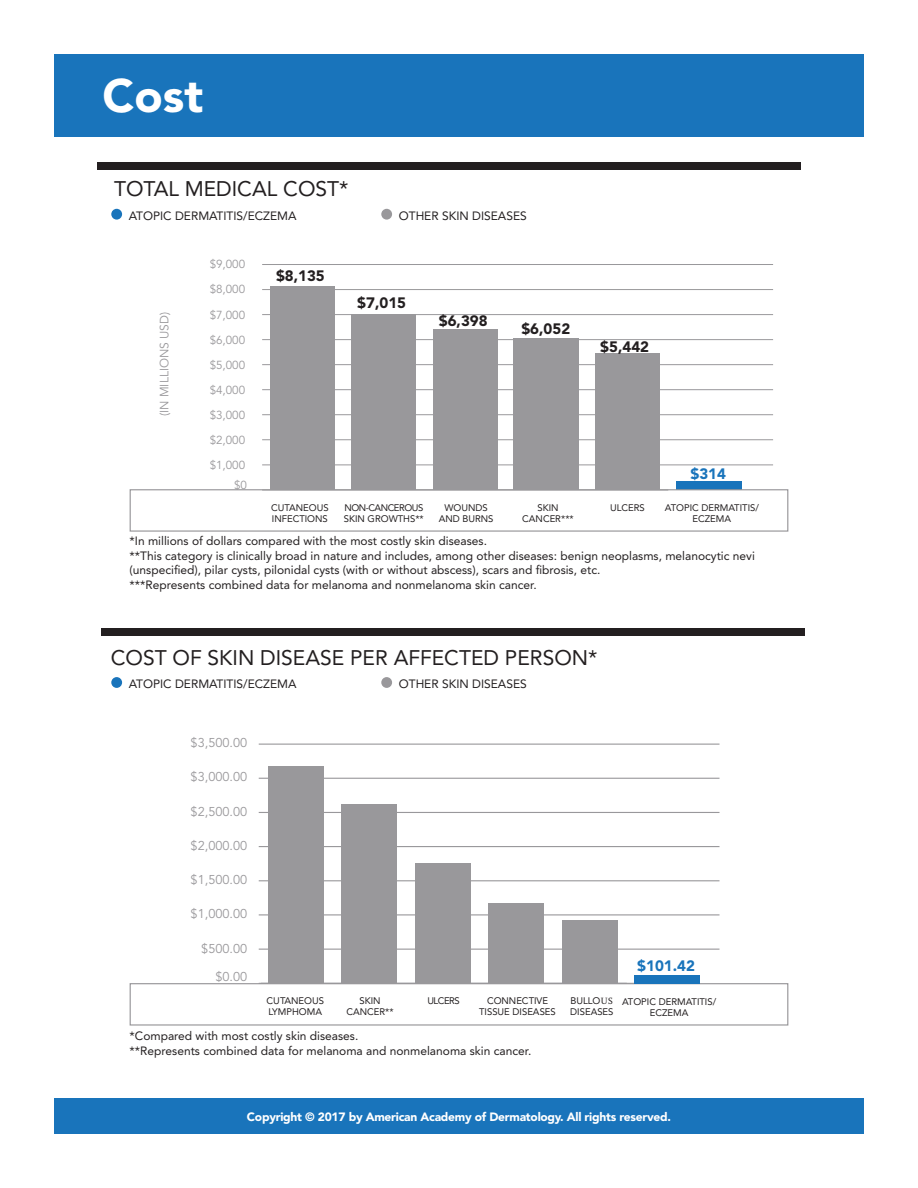
<style>
.page{position:relative;width:918px;height:1188px;background:#fff}
.page>*{position:absolute;margin:0;border:0;box-sizing:border-box;transform-origin:0 0}
.t1{font:900 46.5px "Avenir LT Std";color:#fff}
.t2{font:21px "Avenir LT Std";color:#231f20}
.t3{font:900 15px "Avenir LT Std";color:#231f20}
.t4{font:900 15px "Avenir LT Std";color:#1974bb}
.t5{font:12.75px "Avenir LT Std";color:#99989b}
.t6{font:12px/14.4px "Avenir LT Std";color:#231f20}
.t7{font:900 12px "Avenir LT Std";letter-spacing:-.02em;color:#fff}
.t8{font:12px "Avenir LT Std";color:#99989b}
.t9{font:11.55px "Avenir LT Std";color:#99989b}
.t10{font:9.45px/11.4px "Avenir LT Std";color:#231f20;text-align:center}
.t11{font:9.45px/11.4px "Avenir LT Std";letter-spacing:-.05em;color:#231f20}
.s1{font-family:"Scala OT"}
</style>
<div class="page">
<div style="left:54px;top:1098px;width:810px;height:36px;background:#1974bb"></div>
<div style="left:111px;top:677px;width:11px;height:11px;background:#1974bb;border-radius:50%"></div>
<div style="left:381px;top:677px;width:11px;height:11px;background:#99989b;border-radius:50%"></div>
<div style="left:130px;top:983px;width:658px;height:43px;border:1px solid #99989b"></div>
<div style="left:97px;top:162px;width:704px;height:7px;background:#231f20"></div>
<div style="left:111px;top:209px;width:11px;height:11px;background:#1974bb;border-radius:50%"></div>
<div style="left:381px;top:209px;width:11px;height:11px;background:#99989b;border-radius:50%"></div>
<hr style="left:262px;top:264px;width:511px;height:1px;background:#99989b">
<hr style="left:262px;top:289px;width:511px;height:1px;background:#99989b">
<hr style="left:262px;top:314px;width:511px;height:1px;background:#99989b">
<hr style="left:262px;top:339px;width:511px;height:1px;background:#99989b">
<hr style="left:262px;top:364px;width:511px;height:1px;background:#99989b">
<hr style="left:262px;top:389px;width:511px;height:1px;background:#99989b">
<hr style="left:262px;top:414px;width:511px;height:1px;background:#99989b">
<hr style="left:262px;top:439px;width:511px;height:1px;background:#99989b">
<hr style="left:262px;top:464px;width:511px;height:1px;background:#99989b">
<div style="left:270px;top:286px;width:65px;height:204px;background:#99989b"></div>
<div style="left:351px;top:314px;width:65px;height:176px;background:#99989b"></div>
<div style="left:433px;top:330px;width:65px;height:160px;background:#99989b"></div>
<div style="left:595px;top:354px;width:65px;height:136px;background:#99989b"></div>
<div style="left:514px;top:338px;width:65px;height:152px;background:#99989b"></div>
<div style="left:676px;top:481px;width:65px;height:9px;background:#1974bb"></div>
<div style="left:634px;top:975px;width:65px;height:9px;background:#1974bb"></div>
<div style="left:130px;top:489px;width:658px;height:43px;border:1px solid #99989b"></div>
<hr style="left:259px;top:744px;width:461px;height:1px;background:#99989b">
<hr style="left:259px;top:778px;width:461px;height:1px;background:#99989b">
<hr style="left:259px;top:812px;width:461px;height:1px;background:#99989b">
<hr style="left:259px;top:846px;width:461px;height:1px;background:#99989b">
<hr style="left:259px;top:880px;width:461px;height:1px;background:#99989b">
<hr style="left:259px;top:914px;width:461px;height:1px;background:#99989b">
<hr style="left:259px;top:949px;width:461px;height:1px;background:#99989b">
<div style="left:268px;top:766px;width:55px;height:218px;background:#99989b"></div>
<div style="left:415px;top:863px;width:55px;height:121px;background:#99989b"></div>
<div style="left:489px;top:903px;width:55px;height:81px;background:#99989b"></div>
<div style="left:562px;top:920px;width:56px;height:64px;background:#99989b"></div>
<div style="left:341px;top:804px;width:56px;height:180px;background:#99989b"></div>
<hr style="left:259px;top:983px;width:368px;height:1px;background:#99989b">
<div style="left:54px;top:54px;width:810px;height:83px;background:#1974bb"></div>
<div style="left:101px;top:628px;width:704px;height:7px;background:#231f20"></div>
<h1 class="t1" style="left:103px;top:68px;width:102px">Cost</h1>
<h2 class="t2" style="left:114px;top:176px;width:236px">TOTAL MEDICAL COST*</h2>
<p class="t6" style="left:129px;top:208px;width:169px">ATOPIC DERMATITIS/ECZEMA</p>
<p class="t6" style="left:399px;top:208px;width:130px">OTHER SKIN DISEASES</p>
<p class="t8" style="left:157px;top:416px;width:106px;rotate:-90deg">(IN MILLIONS USD)</p>
<p class="t9" style="left:210px;top:258px;width:37px">$9,000</p>
<p class="t9" style="left:210px;top:283px;width:37px">$8,000</p>
<p class="t9" style="left:210px;top:308px;width:37px">$7,000</p>
<p class="t9" style="left:210px;top:333px;width:37px">$6,000</p>
<p class="t9" style="left:210px;top:358px;width:37px">$5,000</p>
<p class="t9" style="left:210px;top:383px;width:37px">$4,000</p>
<p class="t9" style="left:210px;top:408px;width:37px">$3,000</p>
<p class="t9" style="left:210px;top:433px;width:37px">$2,000</p>
<p class="t9" style="left:210px;top:458px;width:37px">$1,000</p>
<p class="t9" style="left:234px;top:479px;width:14px">$0</p>
<p class="t3" style="left:276px;top:267px;width:50px">$8,135</p>
<p class="t3" style="left:357px;top:294px;width:50px">$7,015</p>
<p class="t3" style="left:439px;top:312px;width:50px">$6,398</p>
<p class="t3" style="left:521px;top:320px;width:50px">$6,052</p>
<p class="t3" style="left:600px;top:338px;width:50px">$5,442</p>
<p class="t4" style="left:691px;top:464px;width:37px">$314</p>
<p class="t10" style="left:665px;top:502px;width:96px">ATOPIC DERMATITIS/<br>ECZEMA</p>
<p class="t10" style="left:271px;top:502px;width:59px;text-align:left">CUTANEOUS<br>INFECTIONS</p>
<p class="t11" style="left:344px;top:502px;width:81px">NON-CANCEROUS<br>SKIN GROWTHS**</p>
<p class="t10" style="left:439px;top:502px;width:56px">WOUNDS<br>AND BURNS</p>
<p class="t10" style="left:522px;top:502px;width:53px">SKIN<br>CANCER***</p>
<p class="t10" style="left:610px;top:502px;width:36px">ULCERS</p>
<p class="t6" style="left:130px;top:534px;width:627px">*In millions of dollars compared with the most costly skin diseases.<br>**This category is clinically broad in nature and includes, among other diseases: benign neoplasms, melanocytic nevi (unspecified), pilar cysts, pilonidal cysts (with or without abscess), scars and fibrosis, etc.<br>***Represents combined data for melanoma and nonmelanoma skin cancer.</p>
<h2 class="t2" style="left:111px;top:645px;width:488px">COST OF SKIN DISEASE PER AFFECTED PERSON*</h2>
<p class="t6" style="left:129px;top:677px;width:169px">ATOPIC DERMATITIS/ECZEMA</p>
<p class="t6" style="left:399px;top:677px;width:130px">OTHER SKIN DISEASES</p>
<p class="t5" style="left:191px;top:735px;width:58px">$3,500.00</p>
<p class="t5" style="left:191px;top:770px;width:58px">$3,000.00</p>
<p class="t5" style="left:191px;top:804px;width:58px">$2,500.00</p>
<p class="t5" style="left:191px;top:838px;width:58px">$2,000.00</p>
<p class="t5" style="left:191px;top:872px;width:58px">$1,500.00</p>
<p class="t5" style="left:191px;top:907px;width:58px">$1,000.00</p>
<p class="t5" style="left:201px;top:941px;width:47px">$500.00</p>
<p class="t5" style="left:215px;top:969px;width:33px">$0.00</p>
<p class="t10" style="left:346px;top:1006px;width:49px">CANCER**</p>
<p class="t10" style="left:479px;top:995px;width:78px">CONNECTIVE<br>TISSUE DISEASES</p>
<p class="t6" style="left:130px;top:1029px;width:403px">*Compared with most costly skin diseases.<br>**Represents combined data for melanoma and nonmelanoma skin cancer.</p>
<p class="t10" style="left:267px;top:995px;width:59px;text-align:left">CUTANEOUS<br>LYMPHOMA</p>
<p class="t10" style="left:360px;top:995px;width:23px">SKIN</p>
<p class="t10" style="left:427px;top:995px;width:34px">ULCERS</p>
<p class="t4" style="left:637px;top:956px;width:59px">$101.42</p>
<p class="t10" style="left:570px;top:995px;width:45px;text-align:left">BULLO<span class="s1">US<br></span>DISEASES</p>
<p class="t10" style="left:622px;top:996px;width:96px">ATOPIC DERMATITIS/<br>ECZEMA</p>
<p class="t7" style="left:247px;top:1109px;width:426px">Copyright © 2017 by American Academy of Dermatology. All rights reserved.</p>
</div>
